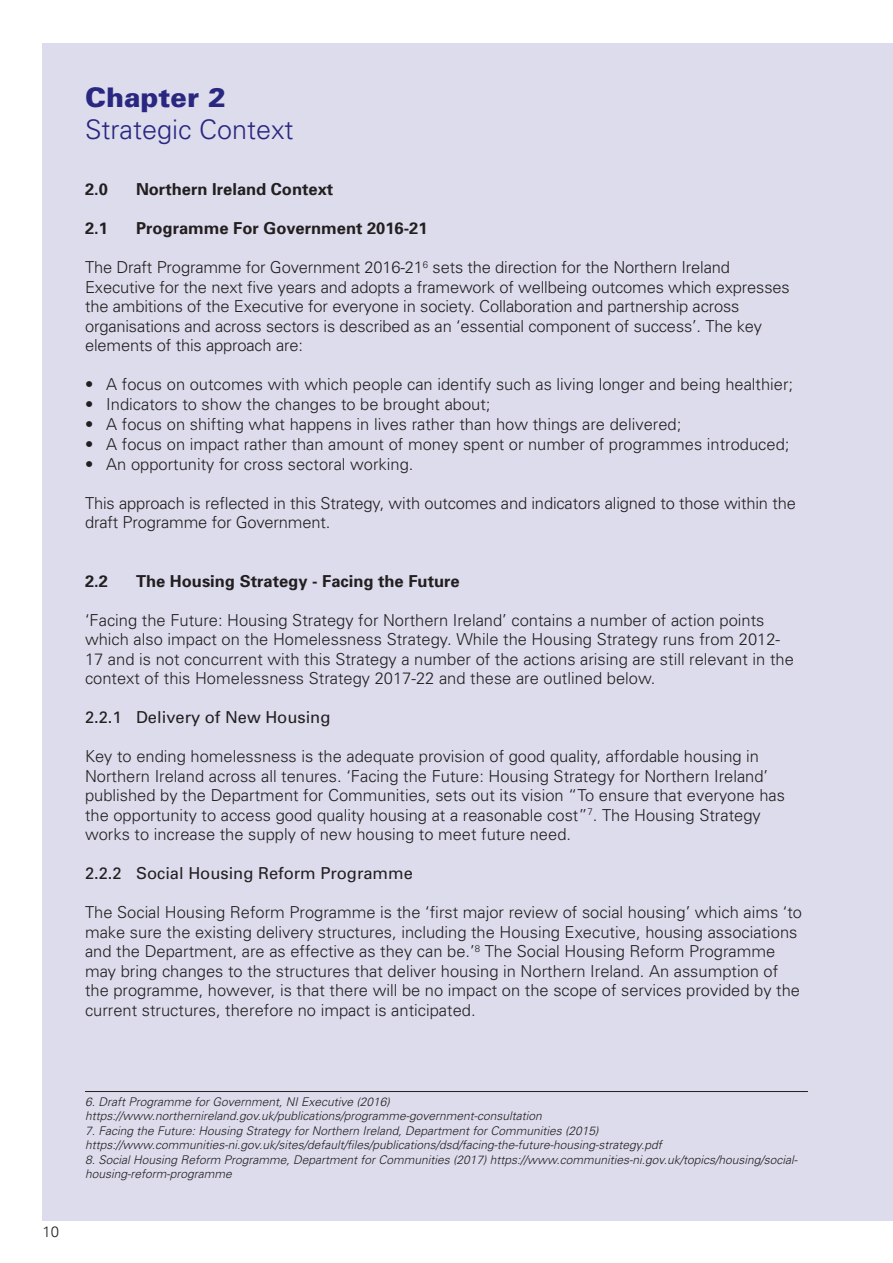
<style>
.page{position:relative;width:893px;height:1263px;background:#fff}
.page>*{position:absolute;margin:0;border:0;box-sizing:border-box;transform-origin:0 0}
.H_Heading{font:300 27px "Univers";color:#292780}
.H_Heading-2{font:900 27px "Univers";color:#292780}
.P_Body_bullet{font:300 16.5px/19.5px "Univers";color:#231f20}
.P_Subhead_tab{font:700 16.5px "Univers";color:#231f20}
.P_Subhead_roman_tab{font:16.5px "Univers";color:#231f20}
.t1{font:300 15px "Univers";color:#231f20}
.P_Footnote{font:italic 300 12px/14.4px "Univers";color:#231f20}
</style>
<div class="page">
<div style="left:43px;top:43px;width:850px;height:1177px;background:#dddcec"></div>
<hr style="left:85px;top:1091px;width:723px;height:1px;background:#231f20">
<p class="H_Heading-2" style="left:85px;top:80px;width:142px">Chapter 2</p>
<p class="H_Heading" style="left:85px;top:113px;width:210px">Strategic Context</p>
<p class="P_Subhead_tab" style="left:85px;top:178px;width:24px">2.0</p>
<p class="P_Subhead_tab" style="left:136px;top:178px;width:199px">Northern Ireland Context</p>
<p class="P_Subhead_tab" style="left:85px;top:218px;width:24px">2.1</p>
<p class="P_Subhead_tab" style="left:136px;top:218px;width:293px">Programme For Government 2016-21</p>
<p class="P_Body_bullet" style="left:85px;top:257px;width:706px">The Draft Programme for Government 2016-21<sup>6</sup> sets the direction for the Northern Ireland Executive for the next five years and adopts a framework of wellbeing outcomes which expresses the ambitions of the Executive for everyone in society. Collaboration and partnership across organisations and across sectors is described as an ‘essential component of success’. The key elements of this approach are:</p>
<p class="P_Body_bullet" style="left:85px;top:374px;width:710px">• A focus on outcomes with which people can identify such as living longer and being healthier;</p>
<p class="P_Body_bullet" style="left:85px;top:394px;width:407px">• Indicators to show the changes to be brought about;</p>
<p class="P_Body_bullet" style="left:85px;top:414px;width:598px">• A focus on shifting what happens in lives rather than how things are delivered;</p>
<p class="P_Body_bullet" style="left:85px;top:434px;width:706px">• A focus on impact rather than amount of money spent or number of programmes introduced;</p>
<p class="P_Body_bullet" style="left:85px;top:453px;width:330px">• An opportunity for cross sectoral working.</p>
<p class="P_Body_bullet" style="left:85px;top:492px;width:712px">This approach is reflected in this Strategy, with outcomes and indicators aligned to those within the draft Programme for Government.</p>
<p class="P_Subhead_tab" style="left:85px;top:570px;width:24px">2.2</p>
<p class="P_Subhead_tab" style="left:136px;top:570px;width:325px">The Housing Strategy - Facing the Future</p>
<p class="P_Body_bullet" style="left:85px;top:609px;width:710px">‘Facing the Future: Housing Strategy for Northern Ireland’ contains a number of action points which also impact on the Homelessness Strategy. While the Housing Strategy runs from 2012- 17 and is not concurrent with this Strategy a number of the actions arising are still relevant in the context of this Homelessness Strategy 2017-22 and these are outlined below.</p>
<p class="P_Subhead_roman_tab" style="left:85px;top:707px;width:247px">2.2.1 Delivery of New Housing</p>
<p class="P_Body_bullet" style="left:85px;top:746px;width:701px">Key to ending homelessness is the adequate provision of good quality, affordable housing in Northern Ireland across all tenures. ‘Facing the Future: Housing Strategy for Northern Ireland’ published by the Department for Communities, sets out its vision “To ensure that everyone has the opportunity to access good quality housing at a reasonable cost”<sup>7</sup>. The Housing Strategy works to increase the supply of new housing to meet future need.</p>
<p class="P_Subhead_roman_tab" style="left:85px;top:863px;width:329px">2.2.2 Social Housing Reform Programme</p>
<p class="P_Body_bullet" style="left:85px;top:902px;width:719px">The Social Housing Reform Programme is the ‘first major review of social housing’ which aims ‘to make sure the existing delivery structures, including the Housing Executive, housing associations and the Department, are as effective as they can be.’<sup>8</sup> The Social Housing Reform Programme may bring changes to the structures that deliver housing in Northern Ireland. An assumption of the programme, however, is that there will be no impact on the scope of services provided by the current structures, therefore no impact is anticipated.</p>
<p class="t1" style="left:43px;top:1222px;width:18px">10</p>
<p class="P_Footnote" style="left:85px;top:1094px;width:306px">6. Draft Programme for Government, NI Executive (2016)</p>
<p class="P_Footnote" style="left:85px;top:1108px;width:458px">https://www.northernireland.gov.uk/publications/programme-government-consultation</p>
<p class="P_Footnote" style="left:85px;top:1123px;width:515px">7. Facing the Future: Housing Strategy for Northern Ireland, Department for Communities (2015)</p>
<p class="P_Footnote" style="left:85px;top:1137px;width:578px">https://www.communities-ni.gov.uk/sites/default/files/publications/dsd/facing-the-future-housing-strategy.pdf</p>
<p class="P_Footnote" style="left:85px;top:1152px;width:714px">8. Social Housing Reform Programme, Department for Communities (2017) https://www.communities-ni.gov.uk/topics/housing/social&shy;housing-reform-programme</p>
</div>
